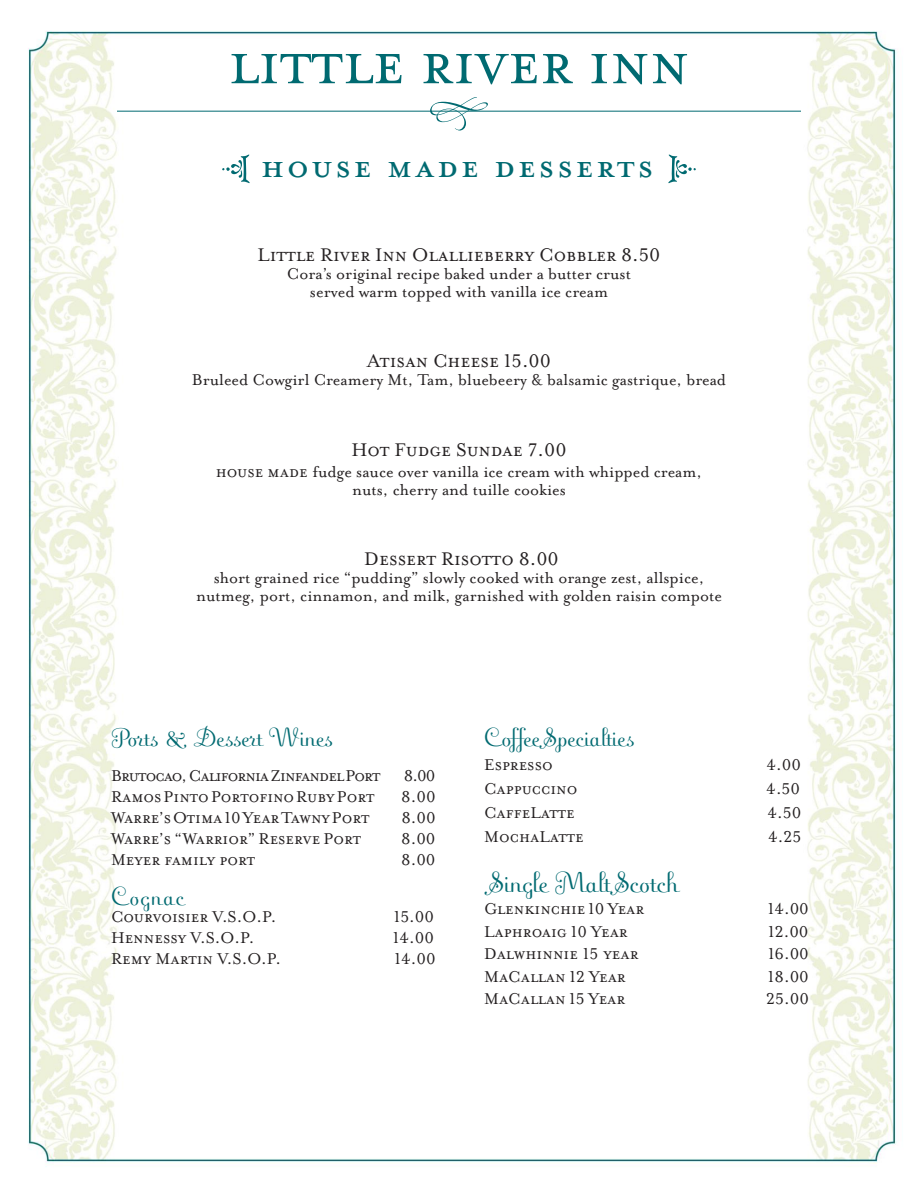
<style>
.page{position:relative;width:918px;height:1188px;background:#fff}
.page>*{position:absolute;margin:0;border:0;box-sizing:border-box;transform-origin:0 0}
.t1{font:67.5px "Mrs Eaves All Small Caps";color:#006a71}
.t2{font:45px "Mrs Eaves All Petite Caps";letter-spacing:.05em;color:#006a71}
.Menu_Section_Left_Ju{font:30px "Fling Com";color:#006a71}
.Menu_Header-center{font:27px "Fling Com";letter-spacing:.02em;color:#006a71}
.Menu_Item-Special_Fu{font:21px "Mrs Eaves Small Caps";color:#231f20}
.Menu_Item-Special_Fu-2{font:18px/18px "Mrs Eaves Roman";color:#231f20;text-align:center}
.Menu_Header-center-2{font:18px "Mrs Eaves Small Caps";color:#231f20}
.Menu_Section_Left_Ju-2{font:18px "Mrs Eaves Small Caps";color:#231f20}
.Menu_Header-center-3{font:18px "Mrs Eaves Small Caps";letter-spacing:-.05em;color:#231f20}
.s1{font-family:"Mrs Eaves Small Caps"}
</style>
<div class="page">
<img style="left:28px;top:31px;width:869px;height:1136px">
<hr style="left:117px;top:111px;width:684px;height:1px;background:#006a71">
<svg style="left:430px;top:97px;width:58px;height:34px"></svg>
<svg style="left:222px;top:155px;width:28px;height:28px"></svg>
<svg style="left:668px;top:155px;width:28px;height:28px"></svg>
<p class="t1" style="left:228px;top:38px;width:463px">little river inn</p>
<p class="t2" style="left:261px;top:146px;width:394px">house made desserts</p>
<p class="Menu_Item-Special_Fu" style="left:258px;top:243px;width:404px">Little River Inn Olallieberry Cobbler 8.50</p>
<p class="Menu_Item-Special_Fu-2" style="left:287px;top:265px;width:346px">Cora’s original recipe baked under a butter crust served warm topped with vanilla ice cream</p>
<p class="Menu_Item-Special_Fu" style="left:367px;top:350px;width:185px">Atisan Cheese 15.00</p>
<p class="Menu_Item-Special_Fu-2" style="left:192px;top:371px;width:536px">Bruleed Cowgirl Creamery Mt, Tam, bluebeery &amp; balsamic gastrique, bread</p>
<p class="Menu_Item-Special_Fu" style="left:351px;top:438px;width:217px">Hot Fudge Sundae 7.00</p>
<p class="Menu_Item-Special_Fu-2" style="left:216px;top:463px;width:488px"><span class="s1">house made</span> fudge sauce over vanilla ice cream with whipped cream, nuts, cherry and tuille cookies</p>
<p class="Menu_Item-Special_Fu" style="left:364px;top:548px;width:196px">Dessert Risotto 8.00</p>
<p class="Menu_Item-Special_Fu-2" style="left:196px;top:569px;width:527px">short grained rice “pudding” slowly cooked with orange zest, allspice, nutmeg, port, cinnamon, and milk, garnished with golden raisin compote</p>
<p class="Menu_Header-center" style="left:111px;top:722px;width:223px">Ports &amp; Dessert Wines</p>
<p class="Menu_Header-center-3" style="left:111px;top:766px;width:271px">Brutocao, California Zinfandel Port</p>
<p class="Menu_Header-center-2" style="left:404px;top:766px;width:33px">8.00</p>
<p class="Menu_Header-center-2" style="left:111px;top:787px;width:265px">Ramos Pinto Portofino Ruby Port</p>
<p class="Menu_Header-center-2" style="left:401px;top:787px;width:36px">8.00</p>
<p class="Menu_Header-center-2" style="left:111px;top:808px;width:260px">Warre’s Otima 10 Year Tawny Port</p>
<p class="Menu_Header-center-2" style="left:401px;top:808px;width:36px">8.00</p>
<p class="Menu_Header-center-2" style="left:111px;top:829px;width:252px">Warre’s “Warrior” Reserve Port</p>
<p class="Menu_Header-center-2" style="left:401px;top:829px;width:36px">8.00</p>
<p class="Menu_Header-center-2" style="left:111px;top:850px;width:146px">Meyer family port</p>
<p class="Menu_Header-center-2" style="left:401px;top:850px;width:36px">8.00</p>
<p class="Menu_Header-center" style="left:111px;top:881px;width:74px">Cognac</p>
<p class="Menu_Header-center-2" style="left:111px;top:907px;width:167px">Courvoisier V.S.O.P.</p>
<p class="Menu_Header-center-2" style="left:394px;top:907px;width:42px">15.00</p>
<p class="Menu_Header-center-2" style="left:111px;top:928px;width:145px">Hennessy V.S.O.P.</p>
<p class="Menu_Header-center-2" style="left:393px;top:928px;width:43px">14.00</p>
<p class="Menu_Header-center-2" style="left:111px;top:949px;width:172px">Remy Martin V.S.O.P.</p>
<p class="Menu_Header-center-2" style="left:394px;top:949px;width:43px">14.00</p>
<p class="Menu_Header-center" style="left:484px;top:722px;width:152px">CoffeeSpecialties</p>
<p class="Menu_Header-center-2" style="left:484px;top:755px;width:70px">Espresso</p>
<p class="Menu_Header-center-2" style="left:767px;top:755px;width:36px">4.00</p>
<p class="Menu_Header-center-2" style="left:484px;top:779px;width:95px">Cappuccino</p>
<p class="Menu_Header-center-2" style="left:766px;top:779px;width:35px">4.50</p>
<p class="Menu_Header-center-2" style="left:484px;top:803px;width:92px">CaffeLatte</p>
<p class="Menu_Header-center-2" style="left:768px;top:803px;width:35px">4.50</p>
<p class="Menu_Header-center-2" style="left:484px;top:827px;width:101px">MochaLatte</p>
<p class="Menu_Header-center-2" style="left:768px;top:827px;width:35px">4.25</p>
<p class="Menu_Section_Left_Ju" style="left:484px;top:865px;width:195px">Single MaltScotch</p>
<p class="Menu_Section_Left_Ju-2" style="left:484px;top:899px;width:162px">Glenkinchie 10 Year</p>
<p class="Menu_Section_Left_Ju-2" style="left:768px;top:899px;width:43px">14.00</p>
<p class="Menu_Section_Left_Ju-2" style="left:484px;top:922px;width:145px">Laphroaig 10 Year</p>
<p class="Menu_Section_Left_Ju-2" style="left:768px;top:922px;width:42px">12.00</p>
<p class="Menu_Section_Left_Ju-2" style="left:484px;top:944px;width:156px">Dalwhinnie 15 year</p>
<p class="Menu_Section_Left_Ju-2" style="left:768px;top:944px;width:42px">16.00</p>
<p class="Menu_Section_Left_Ju-2" style="left:484px;top:967px;width:143px">MaCallan 12 Year</p>
<p class="Menu_Section_Left_Ju-2" style="left:768px;top:967px;width:42px">18.00</p>
<p class="Menu_Section_Left_Ju-2" style="left:484px;top:989px;width:143px">MaCallan 15 Year</p>
<p class="Menu_Section_Left_Ju-2" style="left:766px;top:989px;width:44px">25.00</p>
</div>
